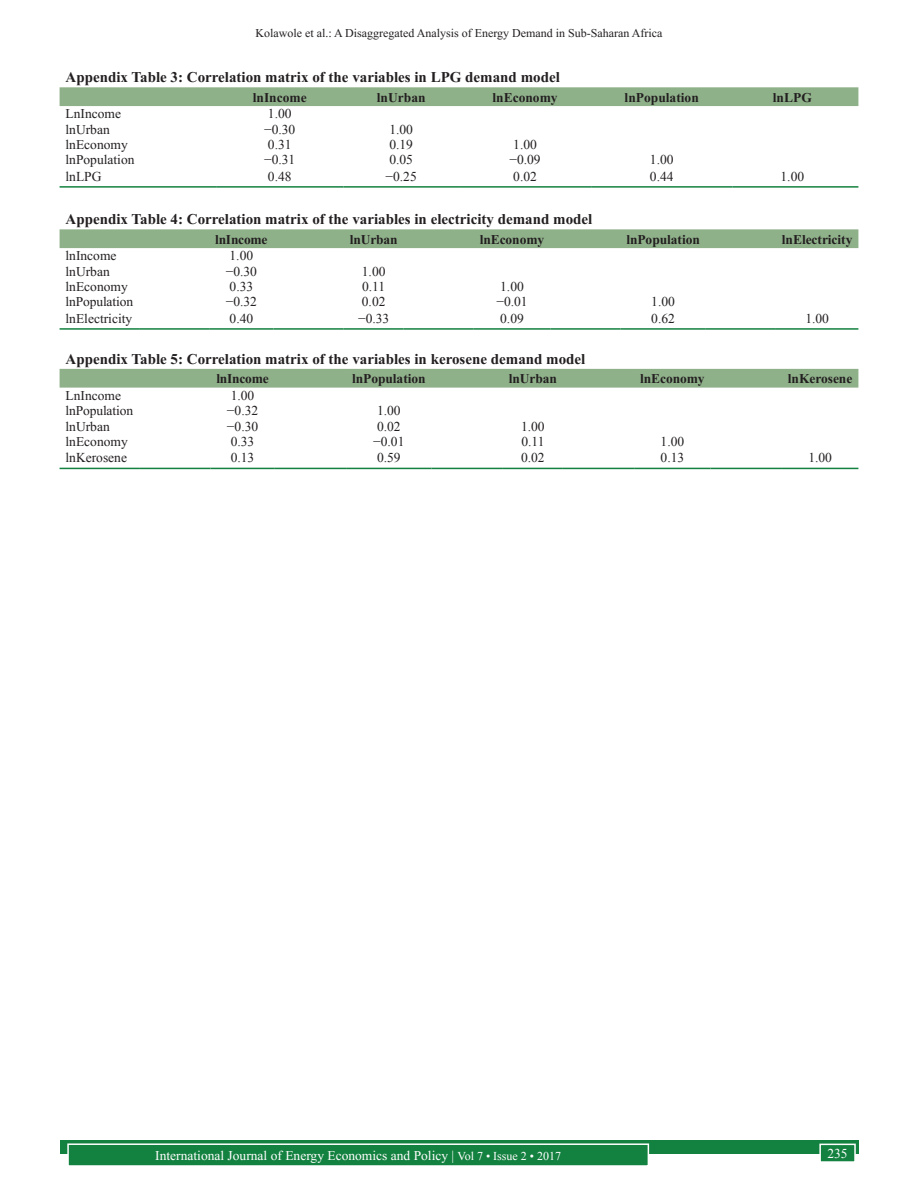
<style>
.page{position:relative;width:918px;height:1188px;background:#fff}
.page>*{position:absolute;margin:0;border:0;box-sizing:border-box;transform-origin:0 0}
.TT{font:15px "Times New Roman PS Bold MT2";color:#231f20}
.TCH{font:13.5px "Times New Roman PS Bold MT2";letter-spacing:-.005em;color:#231f20}
.TB{font:13.5px "Times New Roman";color:#231f20}
.TB-2{font:13.5px "Times New Roman PSMT2";color:#231f20}
.TBL{font:13.5px "Times New Roman";color:#231f20}
.t1{font:13.5px "Times New Roman PSMT2";color:#fff}
.TBL-2{font:13.5px "Times New Roman PSMT2";color:#231f20}
.t2{font:13.5px "Times New Roman";color:#fff}
.t3{font:12px "Times New Roman PSMT2";color:#231f20}
.s1{font-family:"Times New Roman";font-size:12px}
</style>
<div class="page">
<div style="left:60px;top:1140px;width:798px;height:13px;background:#13813f"></div>
<div style="left:68px;top:1144px;width:580px;height:22px;background:#13813f"></div>
<div style="left:67px;top:1143px;width:582px;height:24px;border:2px solid #fff"></div>
<div style="left:820px;top:1144px;width:35px;height:18px;background:#13813f"></div>
<div style="left:819px;top:1144px;width:37px;height:19px;border:2px solid #fff"></div>
<div style="left:60px;top:87px;width:798px;height:19px;background:#8fb18a"></div>
<hr style="left:60px;top:186px;width:156px;height:2px;background:#13813f">
<hr style="left:216px;top:186px;width:127px;height:2px;background:#13813f">
<hr style="left:343px;top:186px;width:116px;height:2px;background:#13813f">
<hr style="left:459px;top:186px;width:132px;height:2px;background:#13813f">
<hr style="left:591px;top:186px;width:141px;height:2px;background:#13813f">
<hr style="left:732px;top:186px;width:126px;height:2px;background:#13813f">
<div style="left:60px;top:229px;width:798px;height:19px;background:#8fb18a"></div>
<hr style="left:60px;top:328px;width:79px;height:2px;background:#13813f">
<hr style="left:139px;top:328px;width:70px;height:2px;background:#13813f">
<hr style="left:209px;top:328px;width:65px;height:2px;background:#13813f">
<hr style="left:274px;top:328px;width:70px;height:2px;background:#13813f">
<hr style="left:344px;top:328px;width:60px;height:2px;background:#13813f">
<hr style="left:404px;top:328px;width:70px;height:2px;background:#13813f">
<hr style="left:474px;top:328px;width:76px;height:2px;background:#13813f">
<hr style="left:550px;top:328px;width:70px;height:2px;background:#13813f">
<hr style="left:620px;top:328px;width:86px;height:2px;background:#13813f">
<hr style="left:706px;top:328px;width:70px;height:2px;background:#13813f">
<hr style="left:776px;top:328px;width:82px;height:2px;background:#13813f">
<div style="left:60px;top:369px;width:798px;height:19px;background:#8fb18a"></div>
<hr style="left:60px;top:468px;width:79px;height:1px;background:#13813f">
<hr style="left:139px;top:468px;width:71px;height:1px;background:#13813f">
<hr style="left:210px;top:468px;width:65px;height:1px;background:#13813f">
<hr style="left:275px;top:468px;width:71px;height:1px;background:#13813f">
<hr style="left:346px;top:468px;width:86px;height:1px;background:#13813f">
<hr style="left:432px;top:468px;width:71px;height:1px;background:#13813f">
<hr style="left:503px;top:468px;width:60px;height:1px;background:#13813f">
<hr style="left:563px;top:468px;width:71px;height:1px;background:#13813f">
<hr style="left:634px;top:468px;width:77px;height:1px;background:#13813f">
<hr style="left:711px;top:468px;width:71px;height:1px;background:#13813f">
<hr style="left:782px;top:468px;width:76px;height:1px;background:#13813f">
<p class="t3" style="left:255px;top:25px;width:409px">Kolawole et al.: A Disaggregated Analysis of Energy Demand in Sub-Saharan Africa</p>
<p class="TT" style="left:66px;top:66px;width:496px">Appendix Table 3: Correlation matrix of the variables in LPG demand model</p>
<p class="TCH" style="left:253px;top:87px;width:55px">lnIncome</p>
<p class="TCH" style="left:377px;top:87px;width:50px">lnUrban</p>
<p class="TCH" style="left:492px;top:87px;width:67px">lnEconomy</p>
<p class="TCH" style="left:625px;top:87px;width:76px">lnPopulation</p>
<p class="TCH" style="left:773px;top:87px;width:41px">lnLPG</p>
<p class="TB-2" style="left:66px;top:104px;width:57px">LnIncome</p>
<p class="TB" style="left:268px;top:104px;width:25px">1.00</p>
<p class="TB-2" style="left:66px;top:120px;width:46px">lnUrban</p>
<p class="TB" style="left:264px;top:120px;width:33px">−0.30</p>
<p class="TB" style="left:389px;top:120px;width:25px">1.00</p>
<p class="TB-2" style="left:66px;top:135px;width:64px">lnEconomy</p>
<p class="TB" style="left:268px;top:135px;width:25px">0.31</p>
<p class="TB" style="left:389px;top:135px;width:25px">0.19</p>
<p class="TB" style="left:513px;top:135px;width:25px">1.00</p>
<p class="TB-2" style="left:66px;top:150px;width:71px">lnPopulation</p>
<p class="TB" style="left:264px;top:150px;width:33px">−0.31</p>
<p class="TB" style="left:389px;top:150px;width:25px">0.05</p>
<p class="TB" style="left:509px;top:150px;width:33px">−0.09</p>
<p class="TB" style="left:650px;top:150px;width:25px">1.00</p>
<p class="TBL" style="left:66px;top:167px;width:38px">lnLPG</p>
<p class="TBL" style="left:268px;top:167px;width:25px">0.48</p>
<p class="TBL" style="left:386px;top:167px;width:33px">−0.25</p>
<p class="TBL" style="left:513px;top:167px;width:25px">0.02</p>
<p class="TBL" style="left:650px;top:167px;width:25px">0.44</p>
<p class="TBL" style="left:781px;top:167px;width:25px">1.00</p>
<p class="TT" style="left:66px;top:208px;width:528px">Appendix Table 4: Correlation matrix of the variables in electricity demand model</p>
<p class="TCH" style="left:215px;top:230px;width:54px">lnIncome</p>
<p class="TCH" style="left:350px;top:230px;width:50px">lnUrban</p>
<p class="TCH" style="left:480px;top:230px;width:66px">lnEconomy</p>
<p class="TCH" style="left:626px;top:230px;width:75px">lnPopulation</p>
<p class="TCH" style="left:782px;top:230px;width:72px">lnElectricity</p>
<p class="TB-2" style="left:66px;top:246px;width:52px">lnIncome</p>
<p class="TB" style="left:230px;top:246px;width:25px">1.00</p>
<p class="TB-2" style="left:66px;top:262px;width:46px">lnUrban</p>
<p class="TB" style="left:226px;top:262px;width:33px">−0.30</p>
<p class="TB" style="left:362px;top:262px;width:25px">1.00</p>
<p class="TB-2" style="left:66px;top:277px;width:64px">lnEconomy</p>
<p class="TB" style="left:230px;top:277px;width:25px">0.33</p>
<p class="TB" style="left:362px;top:277px;width:25px">0.11</p>
<p class="TB" style="left:500px;top:277px;width:25px">1.00</p>
<p class="TB-2" style="left:66px;top:292px;width:69px">lnPopulation</p>
<p class="TB" style="left:226px;top:292px;width:33px">−0.32</p>
<p class="TB" style="left:362px;top:292px;width:25px">0.02</p>
<p class="TB" style="left:496px;top:292px;width:33px">−0.01</p>
<p class="TB" style="left:651px;top:292px;width:25px">1.00</p>
<p class="TBL-2" style="left:66px;top:309px;width:68px">lnElectricity</p>
<p class="TBL" style="left:230px;top:309px;width:25px">0.40</p>
<p class="TBL" style="left:358px;top:309px;width:33px">−0.33</p>
<p class="TBL" style="left:500px;top:309px;width:25px">0.09</p>
<p class="TBL" style="left:651px;top:309px;width:25px">0.62</p>
<p class="TBL" style="left:805px;top:309px;width:25px">1.00</p>
<p class="TT" style="left:66px;top:348px;width:521px">Appendix Table 5: Correlation matrix of the variables in kerosene demand model</p>
<p class="TCH" style="left:216px;top:369px;width:54px">lnIncome</p>
<p class="TCH" style="left:352px;top:369px;width:75px">lnPopulation</p>
<p class="TCH" style="left:509px;top:369px;width:50px">lnUrban</p>
<p class="TCH" style="left:640px;top:369px;width:66px">lnEconomy</p>
<p class="TCH" style="left:788px;top:369px;width:66px">lnKerosene</p>
<p class="TB-2" style="left:66px;top:386px;width:57px">LnIncome</p>
<p class="TB" style="left:231px;top:386px;width:25px">1.00</p>
<p class="TB-2" style="left:66px;top:401px;width:69px">lnPopulation</p>
<p class="TB" style="left:227px;top:401px;width:33px">−0.32</p>
<p class="TB" style="left:377px;top:401px;width:25px">1.00</p>
<p class="TB-2" style="left:66px;top:417px;width:46px">lnUrban</p>
<p class="TB" style="left:227px;top:417px;width:33px">−0.30</p>
<p class="TB" style="left:377px;top:417px;width:25px">0.02</p>
<p class="TB" style="left:521px;top:417px;width:25px">1.00</p>
<p class="TB-2" style="left:66px;top:432px;width:64px">lnEconomy</p>
<p class="TB" style="left:231px;top:432px;width:25px">0.33</p>
<p class="TB" style="left:373px;top:432px;width:33px">−0.01</p>
<p class="TB" style="left:521px;top:432px;width:25px">0.11</p>
<p class="TB" style="left:661px;top:432px;width:25px">1.00</p>
<p class="TBL" style="left:66px;top:448px;width:63px">lnKerosene</p>
<p class="TBL" style="left:231px;top:448px;width:25px">0.13</p>
<p class="TBL" style="left:377px;top:448px;width:25px">0.59</p>
<p class="TBL" style="left:521px;top:448px;width:25px">0.02</p>
<p class="TBL" style="left:661px;top:448px;width:25px">0.13</p>
<p class="TBL" style="left:808px;top:448px;width:25px">1.00</p>
<p class="t1" style="left:155px;top:1146px;width:407px">International Journal of Energy Economics and Policy | <span class="s1">Vol 7 • Issue 2 • 2017</span></p>
<p class="t2" style="left:827px;top:1144px;width:22px">235</p>
</div>
